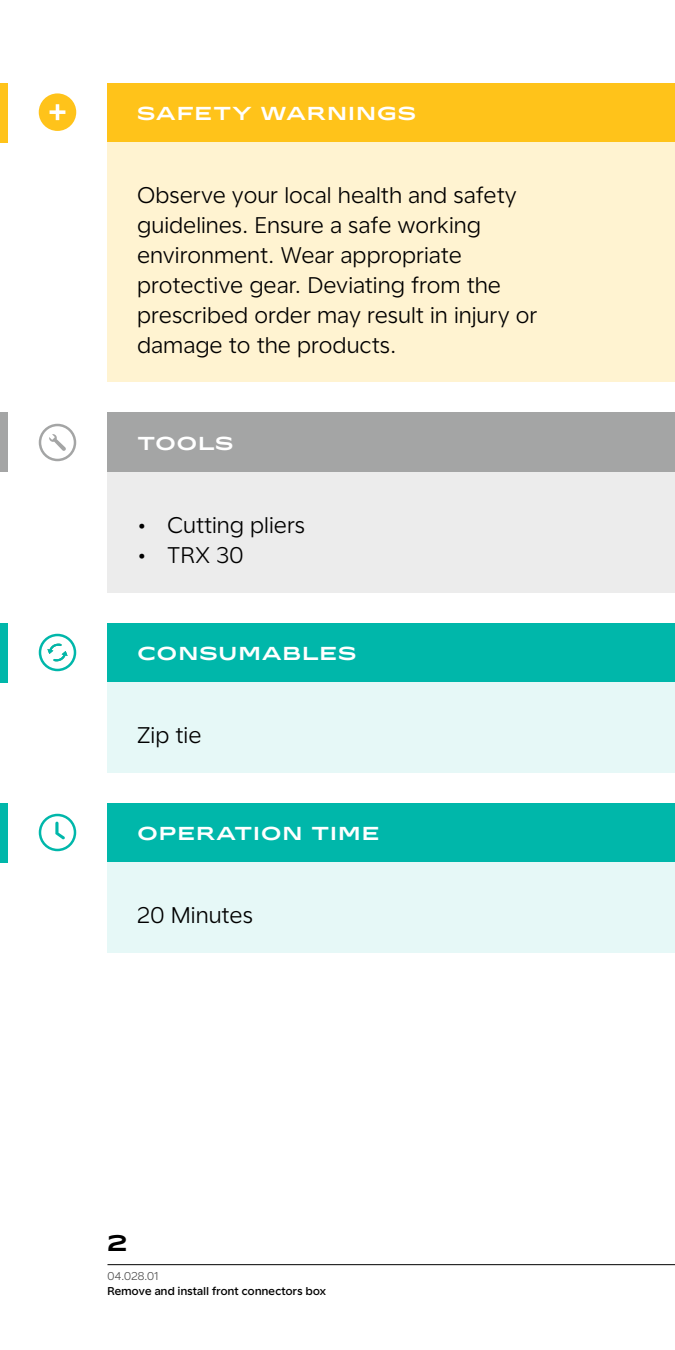
<style>
.page{position:relative;width:675px;height:1350px;background:#fff}
.page>*{position:absolute;margin:0;border:0;box-sizing:border-box;transform-origin:0 0}
.Box_copy{font:22.5px/30px "Universal Sans Display 300";letter-spacing:.03em;color:#000}
.t1{font:500 22.5px "Stark Sans";color:#000}
.Box_name{font:500 18.75px "Stark Sans";letter-spacing:.06em;color:#fff}
.t2{font:11.25px "Universal Sans Display 500";letter-spacing:.03em;color:#000}
.t3{font:11.25px "Universal Sans Display 300";letter-spacing:.03em;color:#4d4d4d}
.s1{font-family:"Universal Sans Display 500"}
</style>
<div class="page">
<hr style="left:108px;top:1265px;width:567px;height:1px;background:#000">
<div style="left:0;top:412px;width:8px;height:60px;background:#a4a5a5"></div>
<svg style="left:39px;top:424px;width:37px;height:37px"></svg>
<div style="left:0;top:83px;width:8px;height:59px;background:#ffc31a"></div>
<div style="left:39px;top:93px;width:37px;height:38px;background:#ffc31a;border-radius:50%"></div>
<svg style="left:50px;top:104px;width:15px;height:16px"></svg>
<div style="left:0;top:803px;width:8px;height:59px;background:#00b7aa"></div>
<svg style="left:39px;top:814px;width:37px;height:37px"></svg>
<div style="left:0;top:623px;width:8px;height:59px;background:#00b7aa"></div>
<svg style="left:39px;top:634px;width:37px;height:37px"></svg>
<div style="left:108px;top:83px;width:567px;height:59px;background:#ffc31a"></div>
<div style="left:108px;top:142px;width:567px;height:240px;background:#fff3d1"></div>
<div style="left:108px;top:412px;width:567px;height:60px;background:#a4a5a5"></div>
<div style="left:108px;top:472px;width:567px;height:121px;background:#ececec"></div>
<div style="left:108px;top:623px;width:567px;height:60px;background:#00b7aa"></div>
<div style="left:108px;top:683px;width:567px;height:90px;background:#e6f8f7"></div>
<div style="left:108px;top:803px;width:567px;height:60px;background:#00b7aa"></div>
<div style="left:108px;top:863px;width:567px;height:90px;background:#e6f8f7"></div>
<p class="Box_name" style="left:138px;top:101px;width:280px">SAFETY WARNINGS</p>
<p class="Box_copy" style="left:138px;top:180px;width:401px">Observe your local health and safety guidelines. Ensure a safe working environment. Wear appropriate protective gear. Deviating from the prescribed order may result in injury or damage to the products.</p>
<p class="Box_name" style="left:138px;top:431px;width:97px">TOOLS</p>
<p class="Box_copy" style="left:138px;top:510px;width:169px"><span class="s1">•</span> Cutting pliers</p>
<p class="Box_copy" style="left:138px;top:540px;width:107px"><span class="s1">•</span> TRX 30</p>
<p class="Box_name" style="left:138px;top:641px;width:220px">CONSUMABLES</p>
<p class="Box_copy" style="left:138px;top:720px;width:65px">Zip tie</p>
<p class="Box_name" style="left:138px;top:821px;width:244px">OPERATION TIME</p>
<p class="Box_copy" style="left:138px;top:900px;width:117px">20 Minutes</p>
<p class="t1" style="left:108px;top:1228px;width:21px">2</p>
<p class="t3" style="left:108px;top:1270px;width:52px">04.028.01</p>
<p class="t2" style="left:108px;top:1285px;width:220px">Remove and install front connectors box</p>
</div>
